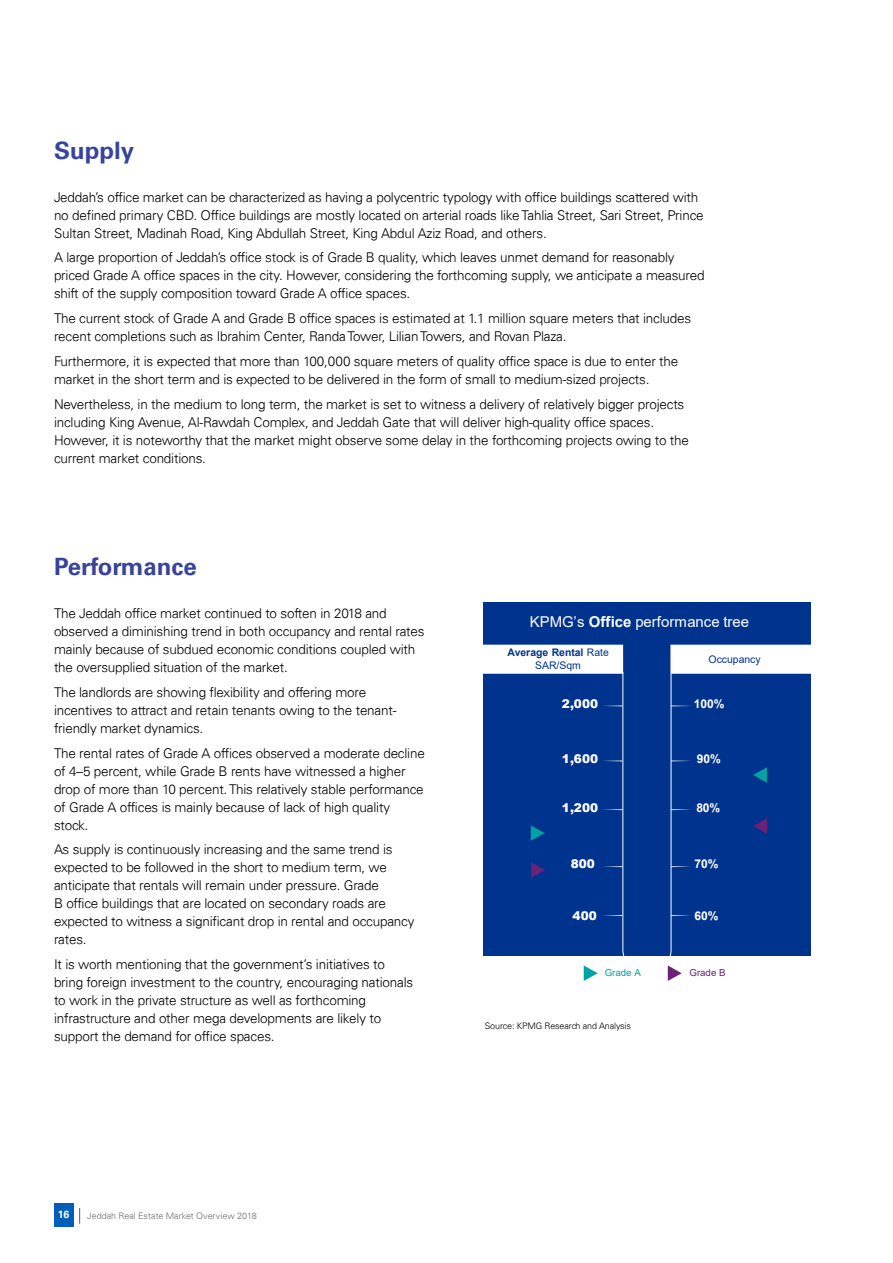
<style>
.page{position:relative;width:893px;height:1263px;background:#fff}
.page>*{position:absolute;margin:0;border:0;box-sizing:border-box;transform-origin:0 0}
.t1{font:700 24px "Univers 65";color:#38449c}
.t2{font:15px "Arial";color:#fff}
.t3{font:300 13.5px/18px "Univers 45";letter-spacing:-.015em;color:#000101}
.t4{font:900 12px "Arial";letter-spacing:.005em;color:#fff}
.t5{font:700 12px "Arial";letter-spacing:-.005em;color:#fff}
.t6{font:700 10.5px/13.5px "Arial";letter-spacing:-.005em;color:#00338d;text-align:center}
.t7{font:10.5px "Arial";letter-spacing:-.005em;color:#00338d}
.t8{font:700 10.5px "Univers 65";color:#fff}
.t9{font:9.75px "Arial";color:#00a3a1}
.t10{font:9.75px "Arial";color:#6d2077}
.t11{font:300 9px "Univers 45";color:#6d6e71}
.t12{font:300 9px "Univers 45";letter-spacing:-.015em;color:#000101}
.s1{font-weight:700}
.s2{font-weight:400}
</style>
<div class="page">
<div style="left:484px;top:602px;width:327px;height:353px;background:#00338d"></div>
<svg style="left:483px;top:645px;width:328px;height:336px"></svg>
<div style="left:54px;top:1203px;width:19px;height:23px;background:#005eb8"></div>
<svg style="left:79px;top:1208px;width:1px;height:16px"></svg>
<h1 class="t1" style="left:54px;top:136px;width:82px">Supply</h1>
<p class="t3" style="left:54px;top:188px;width:651px">Jeddah’s office market can be characterized as having a polycentric typology with office buildings scattered with no defined primary CBD. Office buildings are mostly located on arterial roads like Tahlia Street, Sari Street, Prince<br>Sultan Street, Madinah Road, King Abdullah Street, King Abdul Aziz Road, and others.</p>
<p class="t3" style="left:54px;top:249px;width:652px">A large proportion of Jeddah’s office stock is of Grade B quality, which leaves unmet demand for reasonably priced Grade A office spaces in the city. However, considering the forthcoming supply, we anticipate a measured shift of the supply composition toward Grade A office spaces.</p>
<p class="t3" style="left:54px;top:309px;width:639px">The current stock of Grade A and Grade B office spaces is estimated at 1.1 million square meters that includes recent completions such as Ibrahim Center, Randa Tower, Lilian Towers, and Rovan Plaza.</p>
<p class="t3" style="left:54px;top:352px;width:626px">Furthermore, it is expected that more than 100,000 square meters of quality office space is due to enter the market in the short term and is expected to be delivered in the form of small to medium-sized projects.</p>
<p class="t3" style="left:54px;top:395px;width:636px">Nevertheless, in the medium to long term, the market is set to witness a delivery of relatively bigger projects including King Avenue, Al-Rawdah Complex, and Jeddah Gate that will deliver high-quality office spaces.<br>However, it is noteworthy that the market might observe some delay in the forthcoming projects owing to the current market conditions.</p>
<h1 class="t1" style="left:54px;top:553px;width:144px">Performance</h1>
<p class="t3" style="left:54px;top:604px;width:372px">The Jeddah office market continued to soften in 2018 and observed a diminishing trend in both occupancy and rental rates mainly because of subdued economic conditions coupled with the oversupplied situation of the market.</p>
<p class="t3" style="left:54px;top:683px;width:344px">The landlords are showing flexibility and offering more incentives to attract and retain tenants owing to the tenant&shy;friendly market dynamics.</p>
<p class="t3" style="left:54px;top:744px;width:372px">The rental rates of Grade A offices observed a moderate decline of 4–5 percent, while Grade B rents have witnessed a higher drop of more than 10 percent. This relatively stable performance of Grade A offices is mainly because of lack of high quality stock.</p>
<p class="t3" style="left:54px;top:841px;width:362px">As supply is continuously increasing and the same trend is expected to be followed in the short to medium term, we anticipate that rentals will remain under pressure. Grade<br>B office buildings that are located on secondary roads are expected to witness a significant drop in rental and occupancy rates.</p>
<p class="t3" style="left:54px;top:955px;width:361px">It is worth mentioning that the government’s initiatives to bring foreign investment to the country, encouraging nationals to work in the private structure as well as forthcoming infrastructure and other mega developments are likely to support the demand for office spaces.</p>
<p class="t2" style="left:530px;top:611px;width:221px">KPMG’s <span class="s1">Office</span> performance tree</p>
<p class="t6" style="left:507px;top:645px;width:103px">Average Rental <span class="s2">Rate<br>SAR/Sqm</span></p>
<p class="t7" style="left:709px;top:652px;width:54px">Occupancy</p>
<p class="t4" style="left:562px;top:695px;width:38px">2,000</p>
<p class="t5" style="left:694px;top:695px;width:32px">100%</p>
<p class="t4" style="left:562px;top:750px;width:38px">1,600</p>
<p class="t5" style="left:697px;top:751px;width:26px">90%</p>
<p class="t4" style="left:562px;top:799px;width:38px">1,200</p>
<p class="t5" style="left:696px;top:799px;width:26px">80%</p>
<p class="t4" style="left:571px;top:855px;width:26px">800</p>
<p class="t5" style="left:694px;top:855px;width:26px">70%</p>
<p class="t4" style="left:573px;top:907px;width:26px">400</p>
<p class="t5" style="left:694px;top:907px;width:26px">60%</p>
<p class="t9" style="left:605px;top:966px;width:38px">Grade A</p>
<p class="t10" style="left:689px;top:966px;width:38px">Grade B</p>
<p class="t12" style="left:485px;top:1020px;width:148px">Source: KPMG Research and Analysis</p>
<p class="t8" style="left:58px;top:1208px;width:13px">16</p>
<p class="t11" style="left:87px;top:1210px;width:171px">Jeddah Real Estate Market Overview 2018</p>
</div>
